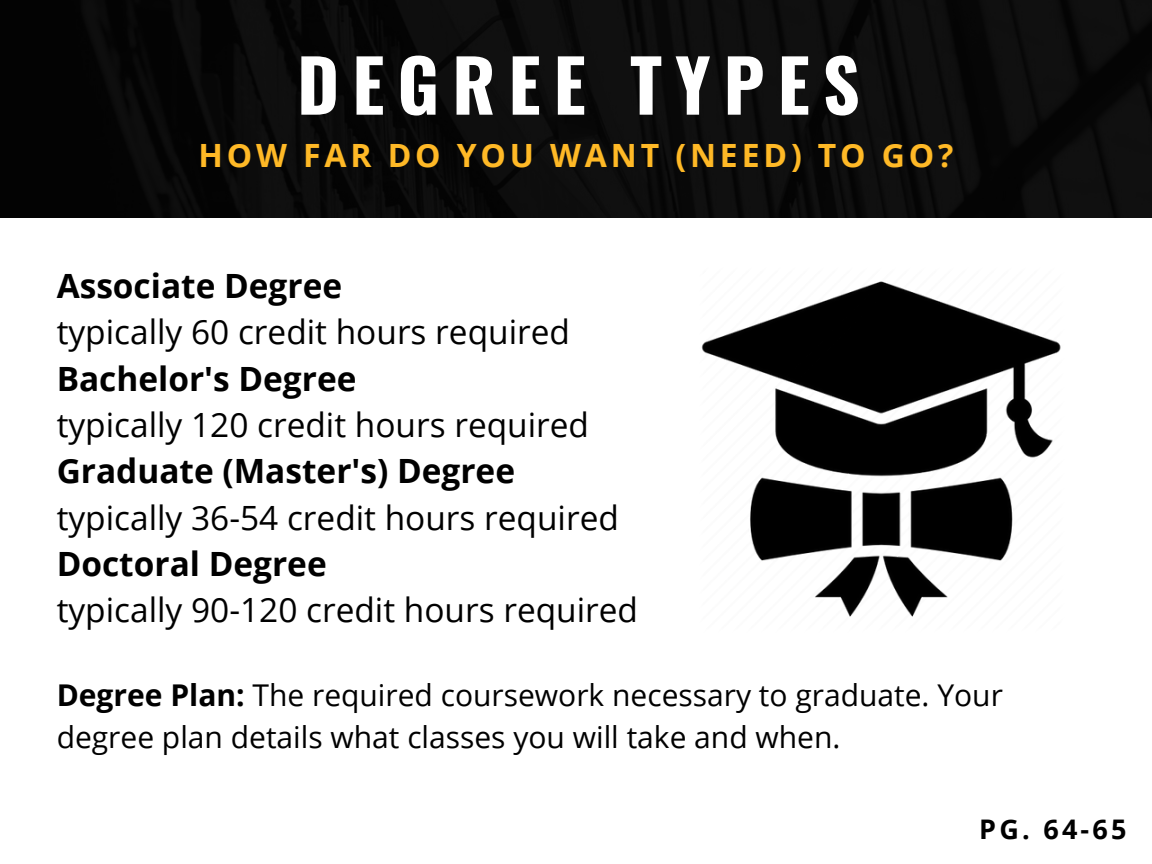
<style>
.page{position:relative;width:1152px;height:864px;background:#fff}
.page>*{position:absolute;margin:0;border:0;box-sizing:border-box;transform-origin:0 0}
.t1{font:700 72px "Oswald";letter-spacing:.18em;color:#fff}
.t2{font:33.45px "Open Sans";color:#000}
.t3{font:700 33.45px "Open Sans";color:#000}
.t4{font:700 32.1px "Open Sans";letter-spacing:.12em;color:#ffb926}
.t5{font:30px/41.7px "Open Sans";color:#000}
.t6{font:700 27px "Open Sans";color:#000}
.s1{font-weight:700}
</style>
<div class="page">
<img style="left:0;top:0;width:1152px;height:218px">
<img style="left:701px;top:281px;width:360px;height:336px">
<h1 class="t1" style="left:297px;top:29px;width:564px">DEGREE TYPES</h1>
<p class="t4" style="left:199px;top:132px;width:756px">HOW FAR DO YOU WANT (NEED) TO GO?</p>
<p class="t3" style="left:57px;top:262px;width:287px">Associate Degree</p>
<p class="t2" style="left:57px;top:308px;width:515px">typically 60 credit hours required</p>
<p class="t3" style="left:57px;top:355px;width:301px">Bachelor's Degree</p>
<p class="t2" style="left:57px;top:401px;width:534px">typically 120 credit hours required</p>
<p class="t3" style="left:57px;top:448px;width:460px">Graduate (Master's) Degree</p>
<p class="t2" style="left:57px;top:494px;width:564px">typically 36-54 credit hours required</p>
<p class="t3" style="left:57px;top:540px;width:272px">Doctoral Degree</p>
<p class="t2" style="left:57px;top:587px;width:583px">typically 90-120 credit hours required</p>
<p class="t5" style="left:57px;top:674px;width:948px"><span class="s1">Degree Plan:</span> The required coursework necessary to graduate. Your degree plan details what classes you will take and when.</p>
<p class="t6" style="left:979px;top:810px;width:149px">PG. 64-65</p>
</div>
